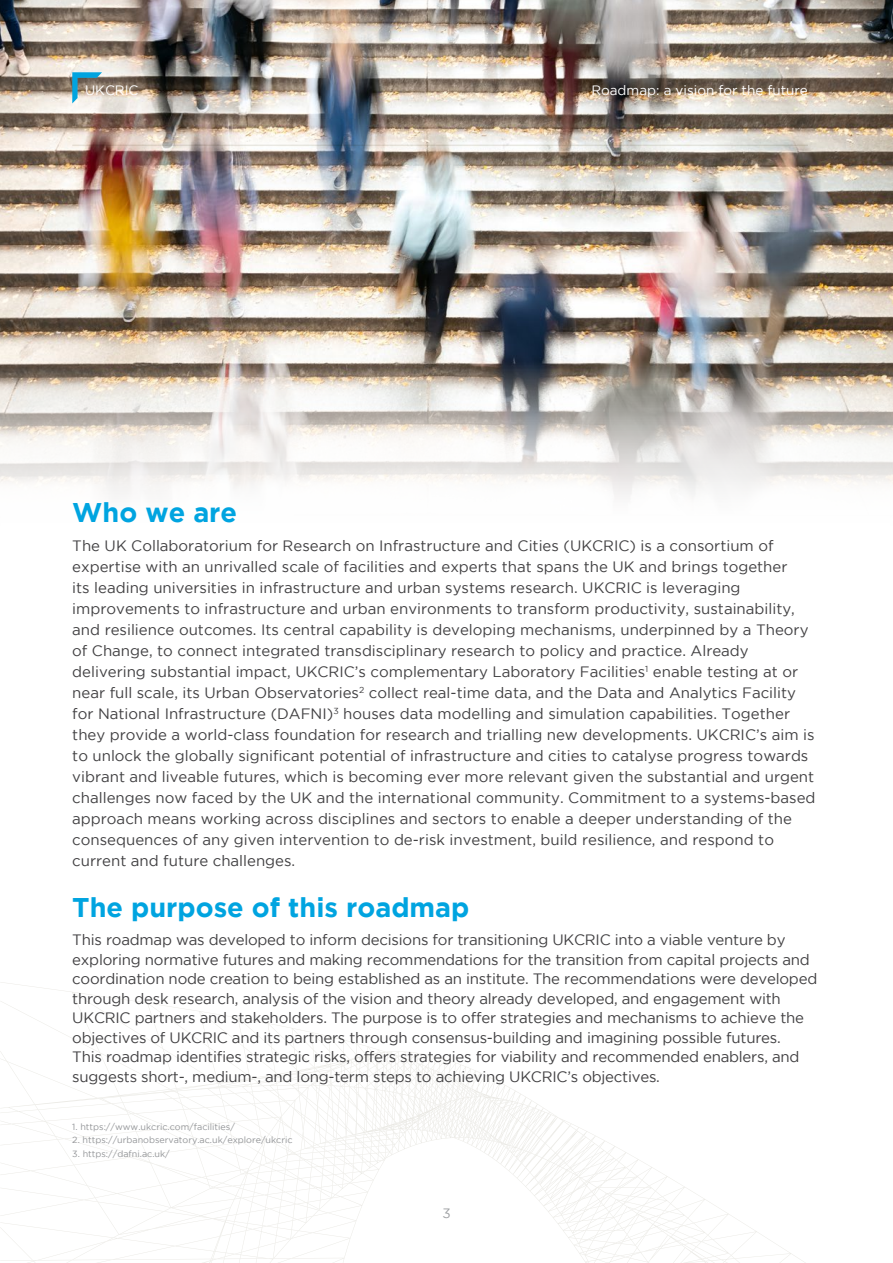
<style>
.page{position:relative;width:893px;height:1263px;background:#fff}
.page>*{position:absolute;margin:0;border:0;box-sizing:border-box;transform-origin:0 0}
.t1{font:700 27px "Gotham";color:#00a4e0}
.t2{font:15px/21px "Gotham";color:#414042}
.t3{font:13.5px "Gotham";color:#fff}
.t4{font:13.5px "Gotham";color:#9d9fa2}
.t5{font:9px "Gotham";color:#939598}
</style>
<div class="page">
<img style="left:0;top:0;width:893px;height:497px">
<svg style="left:0;top:982px;width:518px;height:118px"></svg>
<svg style="left:0;top:1100px;width:740px;height:163px"></svg>
<hr style="left:72px;top:145px;width:736px;height:1px;background:#eae9e4">
<svg style="left:72px;top:72px;width:30px;height:31px"></svg>
<p class="t3" style="left:85px;top:83px;width:55px">UKCRIC</p>
<p class="t3" style="left:591px;top:83px;width:218px">Roadmap: a vision for the future</p>
<h1 class="t1" style="left:72px;top:496px;width:166px">Who we are</h1>
<p class="t2" style="left:72px;top:535px;width:745px">The UK Collaboratorium for Research on Infrastructure and Cities (UKCRIC) is a consortium of expertise with an unrivalled scale of facilities and experts that spans the UK and brings together<br>its leading universities in infrastructure and urban systems research. UKCRIC is leveraging improvements to infrastructure and urban environments to transform productivity, sustainability, and resilience outcomes. Its central capability is developing mechanisms, underpinned by a Theory of Change, to connect integrated transdisciplinary research to policy and practice. Already delivering substantial impact, UKCRIC’s complementary Laboratory Facilities<sup>1</sup> enable testing at or near full scale, its Urban Observatories<sup>2</sup> collect real-time data, and the Data and Analytics Facility for National Infrastructure (DAFNI)<sup>3</sup> houses data modelling and simulation capabilities. Together they provide a world-class foundation for research and trialling new developments. UKCRIC’s aim is to unlock the globally significant potential of infrastructure and cities to catalyse progress towards vibrant and liveable futures, which is becoming ever more relevant given the substantial and urgent challenges now faced by the UK and the international community. Commitment to a systems-based approach means working across disciplines and sectors to enable a deeper understanding of the consequences of any given intervention to de-risk investment, build resilience, and respond to current and future challenges.</p>
<h1 class="t1" style="left:72px;top:892px;width:399px">The purpose of this roadmap</h1>
<p class="t2" style="left:72px;top:930px;width:746px;line-height:19.5px">This roadmap was developed to inform decisions for transitioning UKCRIC into a viable venture by exploring normative futures and making recommendations for the transition from capital projects and coordination node creation to being established as an institute. The recommendations were developed through desk research, analysis of the vision and theory already developed, and engagement with UKCRIC partners and stakeholders. The purpose is to offer strategies and mechanisms to achieve the objectives of UKCRIC and its partners through consensus-building and imagining possible futures.<br>This roadmap identifies strategic risks, offers strategies for viability and recommended enablers, and suggests short-, medium-, and long-term steps to achieving UKCRIC’s objectives.</p>
<p class="t5" style="left:72px;top:1122px;width:164px">1. https://www.ukcric.com/facilities/</p>
<p class="t5" style="left:72px;top:1135px;width:222px">2. https://urbanobservatory.ac.uk/explore/ukcric</p>
<p class="t5" style="left:72px;top:1148px;width:99px">3. https://dafni.ac.uk/</p>
<p class="t4" style="left:442px;top:1205px;width:10px">3</p>
</div>
